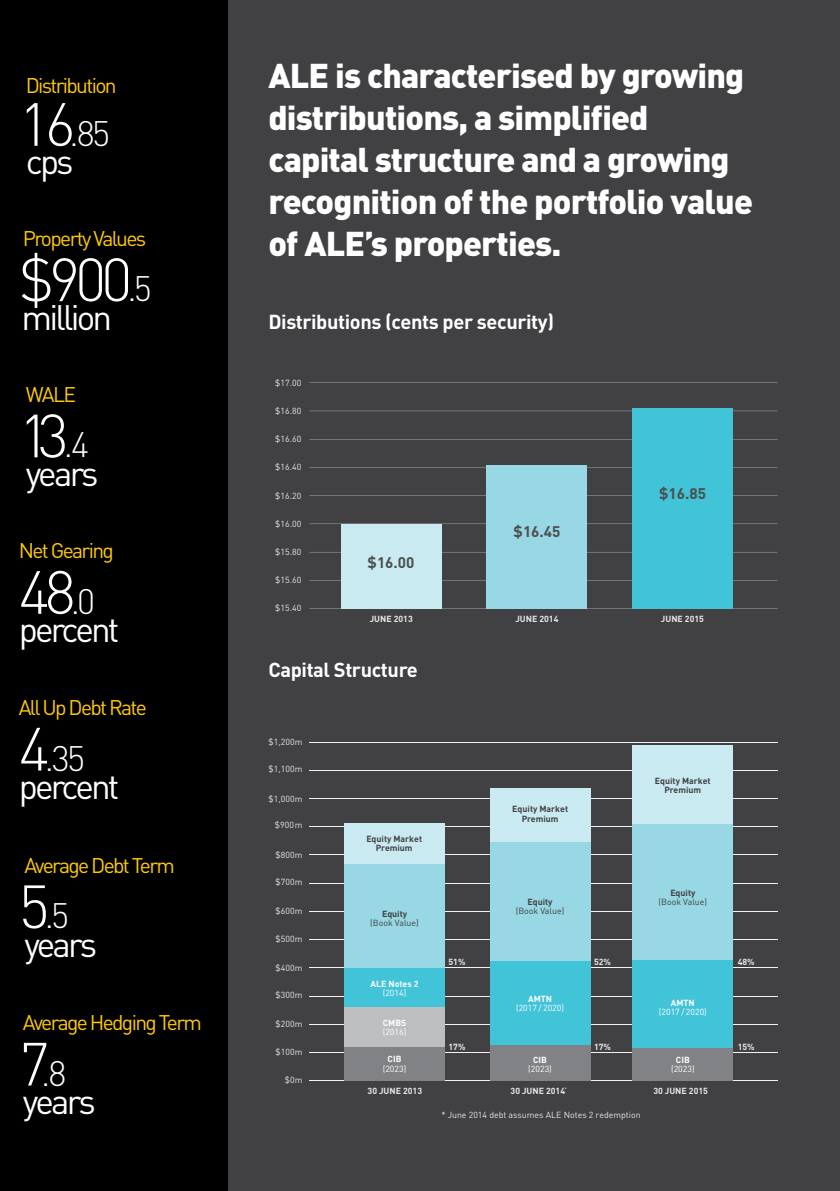
<style>
.page{position:relative;width:840px;height:1191px;background:#fff}
.page>*{position:absolute;margin:0;border:0;box-sizing:border-box;transform-origin:0 0}
.t1{font:300 60px "DIN";letter-spacing:-.08em;color:#fff}
.t2{font:35px "DIN";letter-spacing:-.08em;color:#fff}
.t3{font:300 35px/28.4px "DIN";color:#fff}
.t4{font:900 34px/42px "DIN";letter-spacing:-.025em;color:#fff}
.t5{font:21px "DIN";letter-spacing:-.08em;color:#ffcb05}
.t6{font:700 20px "DIN";letter-spacing:-.02em;color:#fff}
.t7{font:700 15.2px "DIN";color:#4e4e4e}
.t8{font:8.8px "DIN";letter-spacing:.01em;color:#e6e7e8}
.t9{font:700 8.8px/9.4px "DIN";color:#414142;text-align:center}
.t10{font:700 8.8px "DIN";color:#e6e7e8}
.t11{font:8.8px "DIN";color:#fff}
.t12{font:8.8px "DIN";color:#414142}
.t13{font:700 8.8px "DIN";color:#fff}
.t14{font:5.2px "DIN";color:#e6e7e8}
.s1{font-size:60px}
.s2{font-weight:400}
.s3{font-size:35px}
</style>
<div class="page">
<div style="left:170px;top:0;width:669px;height:1191px;background:#414042"></div>
<div style="left:0;top:0;width:227px;height:1191px;background:#000"></div>
<svg style="left:309px;top:467px;width:468px;height:1px"></svg>
<svg style="left:309px;top:411px;width:468px;height:1px"></svg>
<svg style="left:309px;top:580px;width:468px;height:1px"></svg>
<svg style="left:309px;top:552px;width:468px;height:1px"></svg>
<svg style="left:309px;top:495px;width:468px;height:1px"></svg>
<svg style="left:309px;top:439px;width:468px;height:1px"></svg>
<svg style="left:309px;top:382px;width:468px;height:1px"></svg>
<svg style="left:309px;top:608px;width:468px;height:1px"></svg>
<div style="left:340px;top:524px;width:101px;height:84px;background:#c9eaf1"></div>
<div style="left:486px;top:465px;width:100px;height:143px;background:#97d8e4"></div>
<div style="left:631px;top:408px;width:101px;height:200px;background:#41c3d8"></div>
<hr style="left:309px;top:996px;width:468px;height:1px;background:#f1f1f2">
<hr style="left:309px;top:939px;width:468px;height:1px;background:#f1f1f2">
<hr style="left:309px;top:883px;width:468px;height:1px;background:#f1f1f2">
<hr style="left:309px;top:770px;width:468px;height:1px;background:#f1f1f2">
<hr style="left:309px;top:1052px;width:468px;height:1px;background:#f1f1f2">
<hr style="left:309px;top:1024px;width:468px;height:1px;background:#f1f1f2">
<hr style="left:309px;top:967px;width:468px;height:1px;background:#f1f1f2">
<hr style="left:309px;top:911px;width:468px;height:1px;background:#f1f1f2">
<hr style="left:309px;top:855px;width:468px;height:1px;background:#f1f1f2">
<hr style="left:309px;top:798px;width:468px;height:1px;background:#f1f1f2">
<hr style="left:309px;top:742px;width:468px;height:1px;background:#f1f1f2">
<hr style="left:309px;top:826px;width:468px;height:1px;background:#f1f1f2">
<hr style="left:309px;top:1080px;width:468px;height:1px;background:#f1f1f2">
<div style="left:632px;top:823px;width:100px;height:137px;background:#97d8e4"></div>
<div style="left:632px;top:960px;width:100px;height:88px;background:#41c3d8"></div>
<div style="left:632px;top:1048px;width:100px;height:32px;background:#808285"></div>
<div style="left:344px;top:863px;width:100px;height:105px;background:#97d8e4"></div>
<div style="left:344px;top:968px;width:100px;height:39px;background:#41c3d8"></div>
<div style="left:344px;top:1007px;width:100px;height:39px;background:#bcbec0"></div>
<div style="left:344px;top:1046px;width:100px;height:34px;background:#808285"></div>
<div style="left:344px;top:822px;width:100px;height:41px;background:#c9eaf1"></div>
<div style="left:489px;top:842px;width:101px;height:119px;background:#97d8e4"></div>
<div style="left:489px;top:961px;width:101px;height:83px;background:#41c3d8"></div>
<div style="left:489px;top:1044px;width:101px;height:36px;background:#808285"></div>
<div style="left:489px;top:788px;width:101px;height:54px;background:#c9eaf1"></div>
<div style="left:632px;top:745px;width:100px;height:78px;background:#c9eaf1"></div>
<h3 class="t5" style="left:26px;top:73px;width:92px">Distribution</h3>
<h2 class="t3" style="left:19px;top:119px;width:93px"><span class="s1">16</span>.85 <span class="s2">cps</span></h2>
<h3 class="t5" style="left:23px;top:225px;width:125px">Property Values</h3>
<h1 class="t1" style="left:19px;top:243px;width:134px">$900<span class="s3">.5</span></h1>
<h2 class="t2" style="left:22px;top:295px;width:92px">million</h2>
<h3 class="t5" style="left:26px;top:381px;width:52px">WALE</h3>
<h1 class="t1" style="left:19px;top:399px;width:72px">13<span class="s3">.4</span></h1>
<h2 class="t2" style="left:26px;top:451px;width:74px">years</h2>
<h3 class="t5" style="left:19px;top:538px;width:97px">Net Gearing</h3>
<h1 class="t1" style="left:19px;top:555px;width:78px">48<span class="s3">.0</span></h1>
<h2 class="t2" style="left:19px;top:608px;width:102px">percent</h2>
<h3 class="t5" style="left:19px;top:694px;width:129px">All Up Debt Rate</h3>
<h2 class="t3" style="left:19px;top:743px;width:68px"><span class="s1">4</span>.35</h2>
<h2 class="t2" style="left:19px;top:764px;width:102px">percent</h2>
<h3 class="t5" style="left:24px;top:852px;width:152px">Average Debt Term</h3>
<h2 class="t3" style="left:19px;top:901px;width:52px"><span class="s1">5</span>.5</h2>
<h2 class="t2" style="left:24px;top:922px;width:74px">years</h2>
<h3 class="t5" style="left:23px;top:1009px;width:180px">Average Hedging Term</h3>
<h2 class="t3" style="left:19px;top:1058px;width:49px"><span class="s1">7</span>.8</h2>
<h2 class="t2" style="left:23px;top:1079px;width:74px">years</h2>
<h3 class="t4" style="left:268px;top:53px;width:486px">ALE is characterised by growing distributions, a simplified capital structure and a growing recognition of the portfolio value of ALE’s properties.</h3>
<h3 class="t6" style="left:268px;top:309px;width:287px">Distributions (cents per security)</h3>
<p class="t8" style="left:275px;top:377px;width:28px">$17.00</p>
<p class="t8" style="left:275px;top:405px;width:28px">$16.80</p>
<p class="t8" style="left:275px;top:433px;width:28px">$16.60</p>
<p class="t8" style="left:275px;top:462px;width:28px">$16.40</p>
<p class="t8" style="left:275px;top:490px;width:28px">$16.20</p>
<p class="t8" style="left:275px;top:518px;width:28px">$16.00</p>
<p class="t8" style="left:275px;top:546px;width:28px">$15.80</p>
<p class="t8" style="left:275px;top:574px;width:28px">$15.60</p>
<p class="t8" style="left:275px;top:602px;width:28px">$15.40</p>
<h3 class="t7" style="left:367px;top:552px;width:48px">$16.00</h3>
<p class="t10" style="left:369px;top:613px;width:44px">JUNE 2013</p>
<h3 class="t6" style="left:268px;top:657px;width:151px">Capital Structure</h3>
<h3 class="t7" style="left:513px;top:521px;width:48px">$16.45</h3>
<p class="t10" style="left:515px;top:613px;width:44px">JUNE 2014</p>
<h3 class="t7" style="left:658px;top:483px;width:48px">$16.85</h3>
<p class="t10" style="left:660px;top:613px;width:44px">JUNE 2015</p>
<p class="t8" style="left:268px;top:736px;width:35px">$1,200m</p>
<p class="t8" style="left:268px;top:763px;width:35px">$1,100m</p>
<p class="t8" style="left:268px;top:793px;width:36px">$1,000m</p>
<p class="t8" style="left:274px;top:819px;width:29px">$900m</p>
<p class="t8" style="left:275px;top:849px;width:29px">$800m</p>
<p class="t8" style="left:275px;top:876px;width:29px">$700m</p>
<p class="t8" style="left:275px;top:905px;width:29px">$600m</p>
<p class="t8" style="left:275px;top:933px;width:29px">$500m</p>
<p class="t8" style="left:275px;top:962px;width:29px">$400m</p>
<p class="t8" style="left:275px;top:989px;width:29px">$300m</p>
<p class="t8" style="left:275px;top:1018px;width:29px">$200m</p>
<p class="t8" style="left:275px;top:1046px;width:29px">$100m</p>
<p class="t8" style="left:285px;top:1074px;width:19px">$0m</p>
<p class="t9" style="left:366px;top:833px;width:57px">Equity Market<br>Premium</p>
<p class="t9" style="left:382px;top:908px;width:27px">Equity</p>
<p class="t12" style="left:370px;top:917px;width:50px">(Book Value)</p>
<p class="t13" style="left:370px;top:977px;width:50px">ALE Notes 2</p>
<p class="t11" style="left:382px;top:987px;width:25px">(2014)</p>
<p class="t13" style="left:382px;top:1017px;width:25px">CMBS</p>
<p class="t11" style="left:382px;top:1026px;width:25px">(2016)</p>
<p class="t13" style="left:387px;top:1053px;width:15px">CIB</p>
<p class="t11" style="left:382px;top:1063px;width:25px">(2023)</p>
<p class="t10" style="left:367px;top:1084px;width:56px">30 JUNE 2013</p>
<p class="t9" style="left:512px;top:804px;width:57px">Equity Market<br>Premium</p>
<p class="t9" style="left:654px;top:775px;width:57px">Equity Market<br>Premium</p>
<p class="t9" style="left:527px;top:896px;width:27px">Equity</p>
<p class="t12" style="left:515px;top:905px;width:50px">(Book Value)</p>
<p class="t9" style="left:670px;top:887px;width:27px">Equity</p>
<p class="t12" style="left:658px;top:896px;width:50px">(Book Value)</p>
<p class="t10" style="left:448px;top:956px;width:18px">51%</p>
<p class="t10" style="left:448px;top:1040px;width:18px">17%</p>
<p class="t13" style="left:527px;top:993px;width:25px">AMTN</p>
<p class="t11" style="left:516px;top:1002px;width:49px">(2017 / 2020)</p>
<p class="t13" style="left:533px;top:1053px;width:15px">CIB</p>
<p class="t11" style="left:528px;top:1063px;width:25px">(2023)</p>
<p class="t10" style="left:593px;top:956px;width:18px">52%</p>
<p class="t10" style="left:593px;top:1040px;width:18px">17%</p>
<p class="t14" style="left:564px;top:1085px;width:4px">*</p>
<p class="t10" style="left:510px;top:1084px;width:56px">30 JUNE 2014</p>
<p class="t8" style="left:441px;top:1108px;width:201px">* June 2014 debt assumes ALE Notes 2 redemption</p>
<p class="t13" style="left:670px;top:996px;width:25px">AMTN</p>
<p class="t11" style="left:658px;top:1006px;width:49px">(2017 / 2020)</p>
<p class="t13" style="left:675px;top:1053px;width:15px">CIB</p>
<p class="t11" style="left:670px;top:1063px;width:25px">(2023)</p>
<p class="t10" style="left:653px;top:1084px;width:56px">30 JUNE 2015</p>
<p class="t10" style="left:737px;top:956px;width:18px">48%</p>
<p class="t10" style="left:737px;top:1040px;width:18px">15%</p>
</div>
